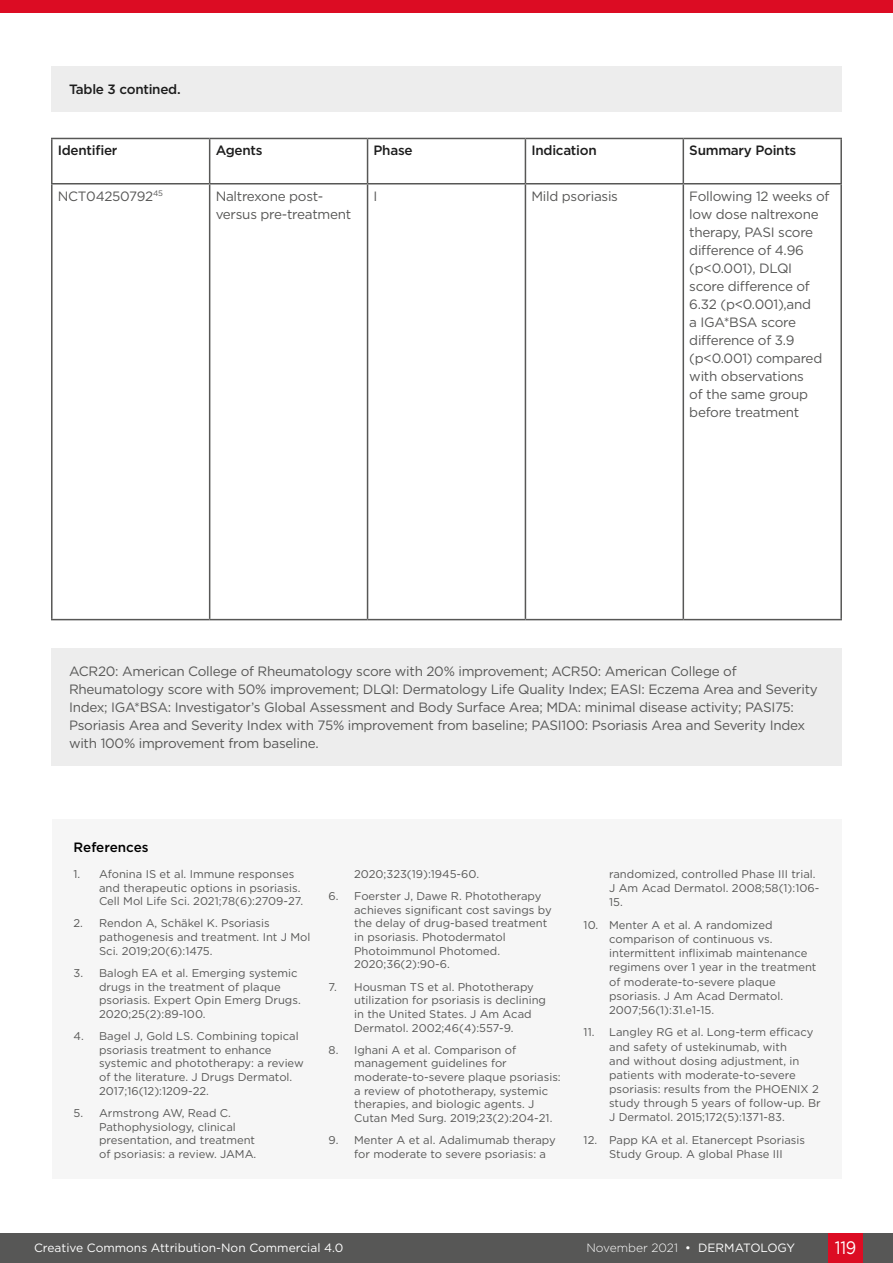
<style>
.page{position:relative;width:893px;height:1263px;background:#fff}
.page>*{position:absolute;margin:0;border:0;box-sizing:border-box;transform-origin:0 0}
.t1{font:18px "Gotham";color:#fff;scale:.9 1}
.Figure_Table_Box_Des{font:13.5px/18px "Gotham";letter-spacing:-.02em;color:#575756}
.Figure_Table_Box_Des-2{font:500 13.5px "Gotham";letter-spacing:-.02em;color:#1d1d1d}
.t2{font:500 13.5px "Gotham";color:#000}
.t3{font:12px "Gotham";color:#fff}
.t4{font:300 12px "Gotham";color:#fff}
.t5{font:11.25px/13.6px "Gotham";color:#575756}
.s1{font-weight:400}
</style>
<div class="page">
<div style="left:0;top:1233px;width:893px;height:30px;background:#575756"></div>
<div style="left:829px;top:1233px;width:34px;height:30px;background:#dc0c23"></div>
<div style="left:0;top:0;width:893px;height:13px;background:#dc0c23"></div>
<hr style="left:51px;top:138px;width:159px;height:1px;background:#575756">
<hr style="left:51px;top:139px;width:2px;height:44px;background:#575756">
<hr style="left:210px;top:138px;width:158px;height:1px;background:#575756">
<hr style="left:209px;top:139px;width:1px;height:44px;background:#575756">
<hr style="left:368px;top:138px;width:157px;height:1px;background:#575756">
<hr style="left:367px;top:139px;width:1px;height:44px;background:#575756">
<hr style="left:525px;top:138px;width:158px;height:1px;background:#575756">
<hr style="left:525px;top:139px;width:1px;height:44px;background:#575756">
<hr style="left:683px;top:138px;width:159px;height:1px;background:#575756">
<hr style="left:683px;top:139px;width:1px;height:44px;background:#575756">
<hr style="left:840px;top:139px;width:2px;height:44px;background:#575756">
<hr style="left:51px;top:183px;width:159px;height:1px;background:#575756">
<hr style="left:51px;top:184px;width:2px;height:435px;background:#575756">
<hr style="left:210px;top:183px;width:158px;height:1px;background:#575756">
<hr style="left:209px;top:184px;width:1px;height:435px;background:#575756">
<hr style="left:368px;top:183px;width:157px;height:1px;background:#575756">
<hr style="left:367px;top:184px;width:1px;height:435px;background:#575756">
<hr style="left:525px;top:183px;width:158px;height:1px;background:#575756">
<hr style="left:525px;top:184px;width:1px;height:435px;background:#575756">
<hr style="left:683px;top:183px;width:159px;height:1px;background:#575756">
<hr style="left:683px;top:184px;width:1px;height:435px;background:#575756">
<hr style="left:840px;top:184px;width:2px;height:435px;background:#575756">
<hr style="left:51px;top:619px;width:159px;height:1px;background:#575756">
<hr style="left:210px;top:619px;width:158px;height:1px;background:#575756">
<hr style="left:368px;top:619px;width:157px;height:1px;background:#575756">
<hr style="left:525px;top:619px;width:158px;height:1px;background:#575756">
<hr style="left:683px;top:619px;width:159px;height:1px;background:#575756">
<div style="left:51px;top:648px;width:791px;height:117px;background:#ededed"></div>
<div style="left:51px;top:67px;width:791px;height:45px;background:#ededed"></div>
<div style="left:52px;top:819px;width:790px;height:360px;background:#f6f6f6"></div>
<p class="Figure_Table_Box_Des-2" style="left:69px;top:81px;width:113px">Table 3 contined.</p>
<p class="Figure_Table_Box_Des-2" style="left:58px;top:142px;width:61px">Identifier</p>
<p class="Figure_Table_Box_Des-2" style="left:216px;top:142px;width:48px">Agents</p>
<p class="Figure_Table_Box_Des-2" style="left:374px;top:142px;width:41px">Phase</p>
<p class="Figure_Table_Box_Des-2" style="left:531px;top:142px;width:67px">Indication</p>
<p class="Figure_Table_Box_Des-2" style="left:689px;top:142px;width:109px">Summary Points</p>
<p class="Figure_Table_Box_Des" style="left:58px;top:186px;width:107px">NCT04250792<sup>45</sup></p>
<p class="Figure_Table_Box_Des" style="left:216px;top:186px;width:137px">Naltrexone post&shy;versus pre-treatment</p>
<p class="Figure_Table_Box_Des" style="left:374px;top:186px;width:5px">I</p>
<p class="Figure_Table_Box_Des" style="left:531px;top:186px;width:88px">Mild psoriasis</p>
<p class="Figure_Table_Box_Des" style="left:689px;top:186px;width:142px">Following 12 weeks of low dose naltrexone therapy, PASI score difference of 4.96 (p&lt;0.001), DLQI score difference of<br>6.32 (p&lt;0.001),and<br>a IGA*BSA score difference of 3.9 (p&lt;0.001) compared with observations<br>of the same group before treatment</p>
<p class="Figure_Table_Box_Des" style="left:69px;top:661px;width:750px">ACR20: American College of Rheumatology score with 20% improvement; ACR50: American College of Rheumatology score with 50% improvement; DLQI: Dermatology Life Quality Index; EASI: Eczema Area and Severity Index; IGA*BSA: Investigator’s Global Assessment and Body Surface Area; MDA: minimal disease activity; PASI75:<br>Psoriasis Area and Severity Index with 75% improvement from baseline; PASI100: Psoriasis Area and Severity Index with 100% improvement from baseline.</p>
<p class="t2" style="left:74px;top:838px;width:77px">References</p>
<p class="t5" style="left:99px;top:867px;width:205px;text-indent:-26px">1. Afonina IS et al. Immune responses and therapeutic options in psoriasis.<br>Cell Mol Life Sci. 2021;78(6):2709-27.</p>
<p class="t5" style="left:99px;top:916px;width:213px;text-indent:-26px">2. Rendon A, Schäkel K. Psoriasis pathogenesis and treatment. Int J Mol<br>Sci. 2019;20(6):1475.</p>
<p class="t5" style="left:99px;top:966px;width:203px;text-indent:-26px">3. Balogh EA et al. Emerging systemic drugs in the treatment of plaque psoriasis. Expert Opin Emerg Drugs.<br>2020;25(2):89-100.</p>
<p class="t5" style="left:99px;top:1029px;width:206px;text-indent:-26px">4. Bagel J, Gold LS. Combining topical psoriasis treatment to enhance systemic and phototherapy: a review of the literature. J Drugs Dermatol.<br>2017;16(12):1209-22.</p>
<p class="t5" style="left:99px;top:1106px;width:159px;text-indent:-26px">5. Armstrong AW, Read C.<br>Pathophysiology, clinical presentation, and treatment of psoriasis: a review. JAMA.</p>
<p class="t5" style="left:354px;top:867px;width:126px">2020;323(19):1945-60.</p>
<p class="t5" style="left:354px;top:889px;width:199px;text-indent:-26px">6. Foerster J, Dawe R. Phototherapy achieves significant cost savings by the delay of drug-based treatment in psoriasis. Photodermatol<br>Photoimmunol Photomed.<br>2020;36(2):90-6.</p>
<p class="t5" style="left:354px;top:979px;width:193px;text-indent:-26px">7. Housman TS et al. Phototherapy utilization for psoriasis is declining in the United States. J Am Acad Dermatol. 2002;46(4):557-9.</p>
<p class="t5" style="left:354px;top:1043px;width:208px;text-indent:-26px">8. Ighani A et al. Comparison of management guidelines for moderate-to-severe plaque psoriasis: a review of phototherapy, systemic therapies, and biologic agents. J Cutan Med Surg. 2019;23(2):204-21.</p>
<p class="t5" style="left:354px;top:1133px;width:203px;text-indent:-26px">9. Menter A et al. Adalimumab therapy for moderate to severe psoriasis: a</p>
<p class="t5" style="left:609px;top:867px;width:212px;line-height:14.1px">randomized, controlled Phase III trial.<br>J Am Acad Dermatol. 2008;58(1):106-<br>15.</p>
<p class="t5" style="left:609px;top:918px;width:209px;line-height:14.1px;text-indent:-26px">10. Menter A et al. A randomized comparison of continuous vs. intermittent infliximab maintenance regimens over 1 year in the treatment of moderate-to-severe plaque psoriasis. J Am Acad Dermatol.<br>2007;56(1):31.e1-15.</p>
<p class="t5" style="left:609px;top:1025px;width:213px;line-height:14.1px;text-indent:-26px">11. Langley RG et al. Long-term efficacy and safety of ustekinumab, with<br>and without dosing adjustment, in patients with moderate-to-severe psoriasis: results from the PHOENIX 2 study through 5 years of follow-up. Br J Dermatol. 2015;172(5):1371-83.</p>
<p class="t5" style="left:584px;top:1133px;width:223px;line-height:14.1px;text-align:center">12. Papp KA et al. Etanercept Psoriasis<br>Study Group. A global Phase III</p>
<p class="t3" style="left:34px;top:1240px;width:311px">Creative Commons Attribution-Non Commercial 4.0</p>
<p class="t4" style="left:586px;top:1240px;width:210px">November 2021 <span class="s1">• DERMATOLOGY</span></p>
<h1 class="t1" style="left:835px;top:1236px;width:25px">119</h1>
</div>
